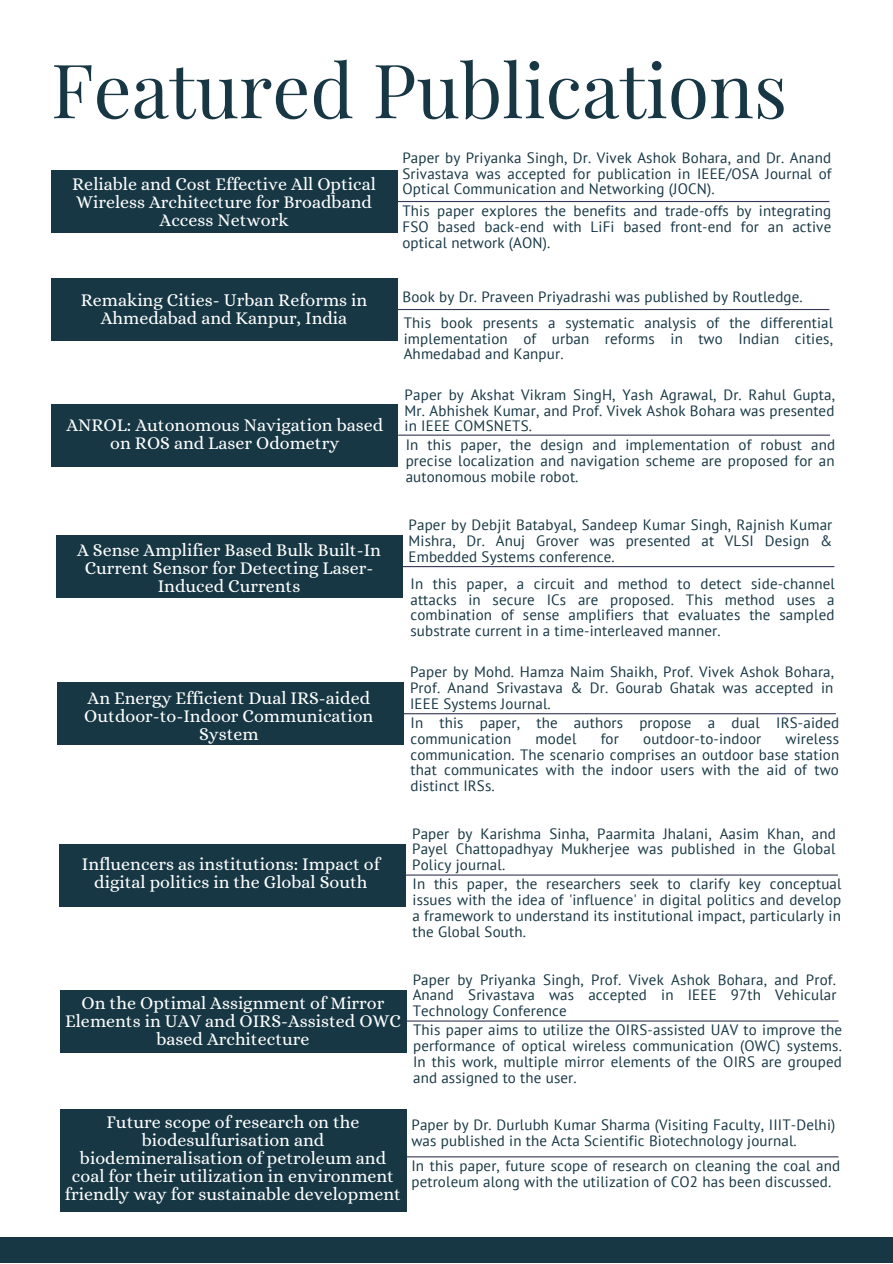
<style>
.page{position:relative;width:893px;height:1264px;background:#fff}
.page>*{position:absolute;margin:0;border:0;box-sizing:border-box;transform-origin:0 0}
.t1{font:75px "Playfair Display";color:#173744}
.t2{font:18px/18px "Alice";color:#fff;text-align:center}
.t3{font:15px/15.8px "PT Sans";letter-spacing:.01em;color:#173744;text-align:justify}
</style>
<div class="page">
<div style="left:0;top:1236px;width:892px;height:26px;background:#173744"></div>
<div style="left:51px;top:170px;width:346px;height:63px;background:#173744"></div>
<hr style="left:397px;top:201px;width:432px;height:1px;background:#373757">
<div style="left:51px;top:278px;width:346px;height:63px;background:#173744"></div>
<hr style="left:397px;top:309px;width:432px;height:1px;background:#373757">
<div style="left:52px;top:404px;width:346px;height:62px;background:#173744"></div>
<hr style="left:398px;top:434px;width:432px;height:1px;background:#373757">
<div style="left:56px;top:535px;width:346px;height:63px;background:#173744"></div>
<hr style="left:402px;top:566px;width:432px;height:1px;background:#373757">
<div style="left:58px;top:682px;width:346px;height:63px;background:#173744"></div>
<hr style="left:404px;top:713px;width:431px;height:1px;background:#373757">
<div style="left:60px;top:843px;width:346px;height:63px;background:#173744"></div>
<hr style="left:406px;top:874px;width:431px;height:1px;background:#373757">
<div style="left:60px;top:989px;width:346px;height:63px;background:#173744"></div>
<hr style="left:406px;top:1020px;width:432px;height:1px;background:#373757">
<div style="left:60px;top:1109px;width:346px;height:102px;background:#173744"></div>
<hr style="left:406px;top:1156px;width:432px;height:1px;background:#373757">
<p class="t1" style="left:51px;top:37px;width:737px">Featured Publications</p>
<p class="t2" style="left:72px;top:175px;width:305px">Reliable and Cost Effective All Optical<br>Wireless Architecture for Broadband<br>Access Network</p>
<p class="t3" style="left:402px;top:149px;width:430px">Paper by Priyanka Singh, Dr. Vivek Ashok Bohara, and Dr. Anand Srivastava was accepted for publication in IEEE/OSA Journal of Optical Communication and Networking (JOCN).</p>
<p class="t3" style="left:402px;top:203px;width:430px">This paper explores the benefits and trade-offs by integrating FSO based back-end with LiFi based front-end for an active optical network (AON).</p>
<p class="t2" style="left:81px;top:290px;width:288px">Remaking Cities- Urban Reforms in<br>Ahmedabad and Kanpur, India</p>
<p class="t3" style="left:402px;top:289px;width:402px">Book by Dr. Praveen Priyadrashi was published by Routledge.</p>
<p class="t3" style="left:403px;top:314px;width:431px">This book presents a systematic analysis of the differential implementation of urban reforms in two Indian cities, Ahmedabad and Kanpur.</p>
<p class="t2" style="left:66px;top:416px;width:318px">ANROL: Autonomous Navigation based on ROS and Laser Odometry</p>
<p class="t2" style="left:77px;top:541px;width:305px">A Sense Amplifier Based Bulk Built-In<br>Current Sensor for Detecting Laser-<br>Induced Currents</p>
<p class="t2" style="left:84px;top:688px;width:290px">An Energy Efficient Dual IRS-aided<br>Outdoor-to-Indoor Communication<br>System</p>
<p class="t2" style="left:82px;top:854px;width:299px">Influencers as institutions: Impact of digital politics in the Global South</p>
<p class="t3" style="left:404px;top:386px;width:432px">Paper by Akshat Vikram SingH, Yash Agrawal, Dr. Rahul Gupta, Mr. Abhishek Kumar, and Prof. Vivek Ashok Bohara was presented in IEEE COMSNETS.</p>
<p class="t3" style="left:405px;top:436px;width:431px">In this paper, the design and implementation of robust and precise localization and navigation scheme are proposed for an autonomous mobile robot.</p>
<p class="t3" style="left:408px;top:516px;width:425px">Paper by Debjit Batabyal, Sandeep Kumar Singh, Rajnish Kumar Mishra, Dr. Anuj Grover was presented at VLSI Design &amp; Embedded Systems conference.</p>
<p class="t3" style="left:410px;top:575px;width:426px">In this paper, a circuit and method to detect side-channel attacks in secure ICs are proposed. This method uses a combination of sense amplifiers that evaluates the sampled substrate current in a time-interleaved manner.</p>
<p class="t3" style="left:410px;top:663px;width:425px">Paper by Mohd. Hamza Naim Shaikh, Prof. Vivek Ashok Bohara, Prof. Anand Srivastava &amp; Dr. Gourab Ghatak was accepted in IEEE Systems Journal.</p>
<p class="t3" style="left:410px;top:714px;width:430px">In this paper, the authors propose a dual IRS-aided communication</p>
<p class="t3" style="left:410px;top:730px;width:430px;text-indent:375px">wireless communication. The scenario comprises an outdoor base station that communicates with the indoor users with the aid of two distinct IRSs.</p>
<p class="t3" style="left:535px;top:730px;width:42px">model</p>
<p class="t3" style="left:600px;top:730px;width:20px">for</p>
<p class="t3" style="left:643px;top:730px;width:120px">outdoor-to-indoor</p>
<p class="t3" style="left:412px;top:825px;width:425px">Paper by Karishma Sinha, Paarmita Jhalani, Aasim Khan, and Payel Chattopadhyay Mukherjee was published in the Global Policy journal.</p>
<p class="t3" style="left:412px;top:876px;width:430px">In this paper, the researchers seek to clarify key conceptual issues with the idea of 'influence' in digital politics and develop a framework to understand its institutional impact, particularly in the Global South.</p>
<p class="t2" style="left:65px;top:993px;width:337px">On the Optimal Assignment of Mirror<br>Elements in UAV and OIRS-Assisted OWC based Architecture</p>
<p class="t3" style="left:412px;top:971px;width:425px">Paper by Priyanka Singh, Prof. Vivek Ashok Bohara, and Prof.<br>Anand Srivastava was accepted in IEEE 97th Vehicular Technology Conference</p>
<p class="t3" style="left:413px;top:1022px;width:430px">This paper aims to utilize the OIRS-assisted UAV to improve the performance of optical wireless communication (OWC) systems.<br>In this work, multiple mirror elements of the OIRS are grouped and assigned to the user.</p>
<p class="t2" style="left:65px;top:1113px;width:337px">Future scope of research on the biodesulfurisation and biodemineralisation of petroleum and coal for their utilization in environment friendly way for sustainable development</p>
<p class="t3" style="left:411px;top:1116px;width:425px">Paper by Dr. Durlubh Kumar Sharma (Visiting Faculty, IIIT-Delhi) was published in the Acta Scientific Biotechnology journal.</p>
<p class="t3" style="left:411px;top:1157px;width:430px">In this paper, future scope of research on cleaning the coal and petroleum along with the utilization of CO2 has been discussed.</p>
</div>
